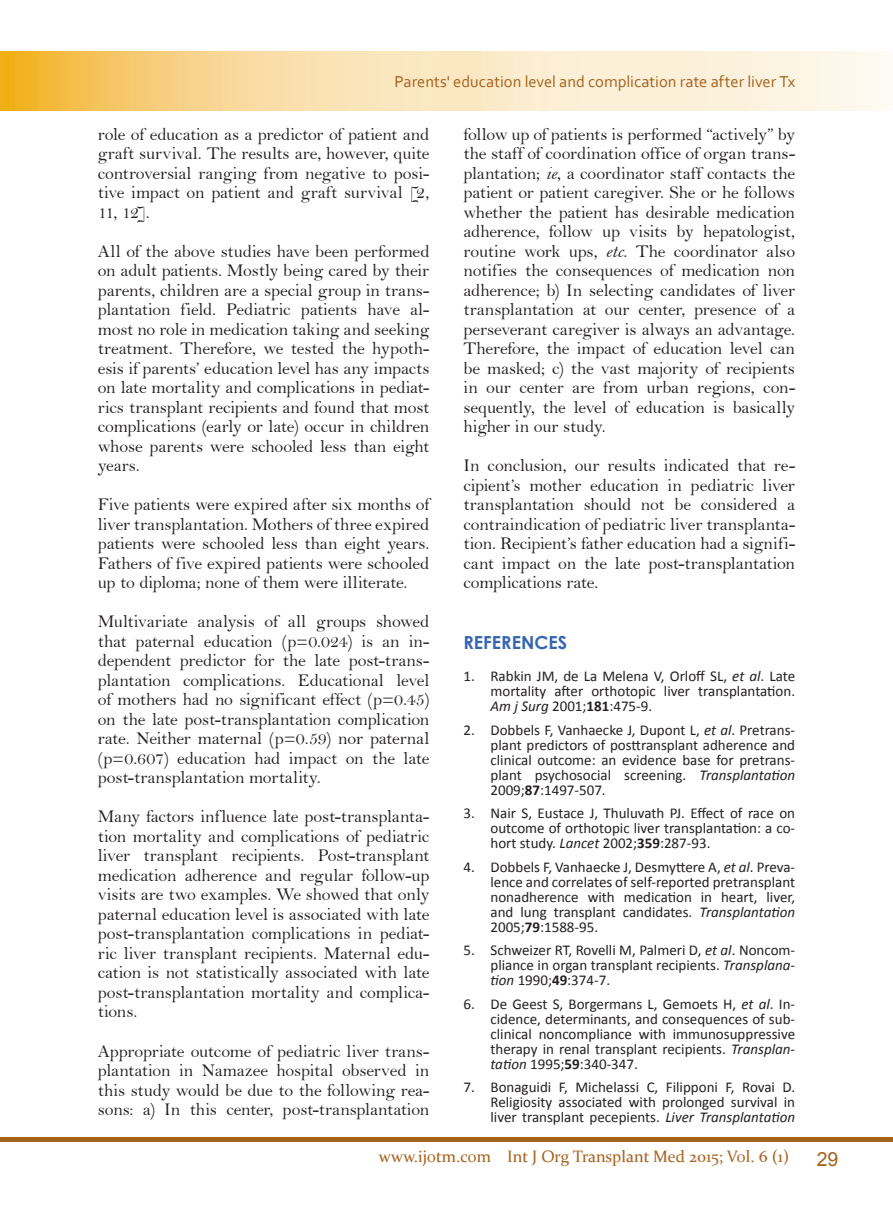
<style>
.page{position:relative;width:893px;height:1212px;background:#fff}
.page>*{position:absolute;margin:0;border:0;box-sizing:border-box;transform-origin:0 0}
.t1{font:19.5px "Arial";color:#a6611c}
.Body{font:18px/19.5px "Bell";letter-spacing:-.01em;color:#231f20;text-align:justify}
.Heading{font:700 18px "Century Gothic";color:#3665b0}
.Running_Title{font:16.5px "Corbel";color:#a6611c}
.t2{font:16.5px "Constantia";color:#a6611c}
.t3{font:15px/15px "Calibri";color:#231f20;text-align:justify}
.s1{font-family:"Bell MT Italic"}
.s2{font-style:italic}
.s3{font-weight:700}
</style>
<div class="page">
<div style="left:0;top:1137px;width:893px;height:5px;background:#a6611c"></div>
<img style="left:0;top:52px;width:883px;height:59px">
<p class="Running_Title" style="left:394px;top:72px;width:402px">Parents' education level and complication rate after liver Tx</p>
<p class="Body" style="left:98px;top:124px;width:333px">role of education as a predictor of patient and graft survival. The results are, however, quite controversial ranging from negative to posi&shy;tive impact on patient and graft survival [2, 11, 12].</p>
<p class="Body" style="left:98px;top:241px;width:333px">All of the above studies have been performed on adult patients. Mostly being cared by their parents, children are a special group in trans&shy;plantation field. Pediatric patients have al&shy;most no role in medication taking and seeking treatment. Therefore, we tested the hypoth&shy;esis if parents’ education level has any impacts on late mortality and complications in pediat&shy;rics transplant recipients and found that most complications (early or late) occur in children whose parents were schooled less than eight years.</p>
<p class="Body" style="left:98px;top:495px;width:333px">Five patients were expired after six months of liver transplantation. Mothers of three expired patients were schooled less than eight years.<br>Fathers of five expired patients were schooled up to diploma; none of them were illiterate.</p>
<p class="Body" style="left:98px;top:612px;width:333px">Multivariate analysis of all groups showed that paternal education (p=0.024) is an in&shy;dependent predictor for the late post-trans&shy;plantation complications. Educational level of mothers had no significant effect (p=0.45) on the late post-transplantation complication rate. Neither maternal (p=0.59) nor paternal (p=0.607) education had impact on the late post-transplantation mortality.</p>
<p class="Body" style="left:98px;top:807px;width:333px">Many factors influence late post-transplanta&shy;tion mortality and complications of pediatric liver transplant recipients. Post-transplant medication adherence and regular follow-up visits are two examples. We showed that only paternal education level is associated with late post-transplantation complications in pediat&shy;ric liver transplant recipients. Maternal edu&shy;cation is not statistically associated with late post-transplantation mortality and complica&shy;tions.</p>
<p class="Body" style="left:98px;top:1041px;width:333px">Appropriate outcome of pediatric liver trans&shy;plantation in Namazee hospital observed in this study would be due to the following rea&shy;sons: a) In this center, post-transplantation</p>
<p class="Body" style="left:463px;top:124px;width:333px">follow up of patients is performed “actively” by the staff of coordination office of organ trans&shy;plantation; <span class="s1">ie</span>, a coordinator staff contacts the patient or patient caregiver. She or he follows whether the patient has desirable medication adherence, follow up visits by hepatologist, routine work ups, <span class="s1">etc</span>. The coordinator also notifies the consequences of medication non adherence; b) In selecting candidates of liver transplantation at our center, presence of a perseverant caregiver is always an advantage.<br>Therefore, the impact of education level can be masked; c) the vast majority of recipients in our center are from urban regions, con&shy;sequently, the level of education is basically higher in our study.</p>
<p class="Body" style="left:463px;top:456px;width:333px">In conclusion, our results indicated that re&shy;cipient’s mother education in pediatric liver transplantation should not be considered a contraindication of pediatric liver transplanta&shy;tion. Recipient’s father education had a signifi&shy;cant impact on the late post-transplantation complications rate.</p>
<p class="Heading" style="left:463px;top:629px;width:105px">REFERENCES</p>
<p class="t3" style="left:490px;top:669px;width:306px;text-indent:-27px">1. Rabkin JM, de La Melena V, Orloff SL, <span class="s2">et al</span>. Late mortality after orthotopic liver transplantation.<br><span class="s2">Am j Surg</span> 2001;<span class="s3">181</span>:475-9.</p>
<p class="t3" style="left:490px;top:722px;width:306px;text-indent:-27px">2. Dobbels F, Vanhaecke J, Dupont L, <span class="s2">et al</span>. Pretrans&shy;plant predictors of posttransplant adherence and clinical outcome: an evidence base for pretrans&shy;plant psychosocial screening. <span class="s2">Transplantation </span>2009;<span class="s3">87</span>:1497-507.</p>
<p class="t3" style="left:490px;top:806px;width:306px;text-indent:-27px">3. Nair S, Eustace J, Thuluvath PJ. Effect of race on outcome of orthotopic liver transplantation: a co&shy;hort study. <span class="s2">Lancet</span> 2002;<span class="s3">359</span>:287-93.</p>
<p class="t3" style="left:490px;top:859px;width:306px;text-indent:-27px">4. Dobbels F, Vanhaecke J, Desmyttere A, <span class="s2">et al</span>. Preva&shy;lence and correlates of self-reported pretransplant nonadherence with medication in heart, liver, and lung transplant candidates. <span class="s2">Transplantation </span>2005;<span class="s3">79</span>:1588-95.</p>
<p class="t3" style="left:490px;top:943px;width:306px;text-indent:-27px">5. Schweizer RT, Rovelli M, Palmeri D, <span class="s2">et al</span>. Noncom&shy;pliance in organ transplant recipients. <span class="s2">Transplana&shy;tion</span> 1990;<span class="s3">49</span>:374-7.</p>
<p class="t3" style="left:490px;top:996px;width:306px;text-indent:-27px">6. De Geest S, Borgermans L, Gemoets H, <span class="s2">et al</span>. In&shy;cidence, determinants, and consequences of sub&shy;clinical noncompliance with immunosuppressive therapy in renal transplant recipients. <span class="s2">Transplan&shy;tation</span> 1995;<span class="s3">59</span>:340-347.</p>
<p class="t3" style="left:490px;top:1080px;width:306px;text-indent:-27px">7. Bonaguidi F, Michelassi C, Filipponi F, Rovai D.<br>Religiosity associated with prolonged survival in liver transplant pecepients. <span class="s2">Liver Transplantation</span></p>
<p class="t2" style="left:379px;top:1145px;width:412px">www.ijotm.com Int J Org Transplant Med 2015; Vol. 6 (1)</p>
<p class="t1" style="left:817px;top:1146px;width:23px">29</p>
</div>
